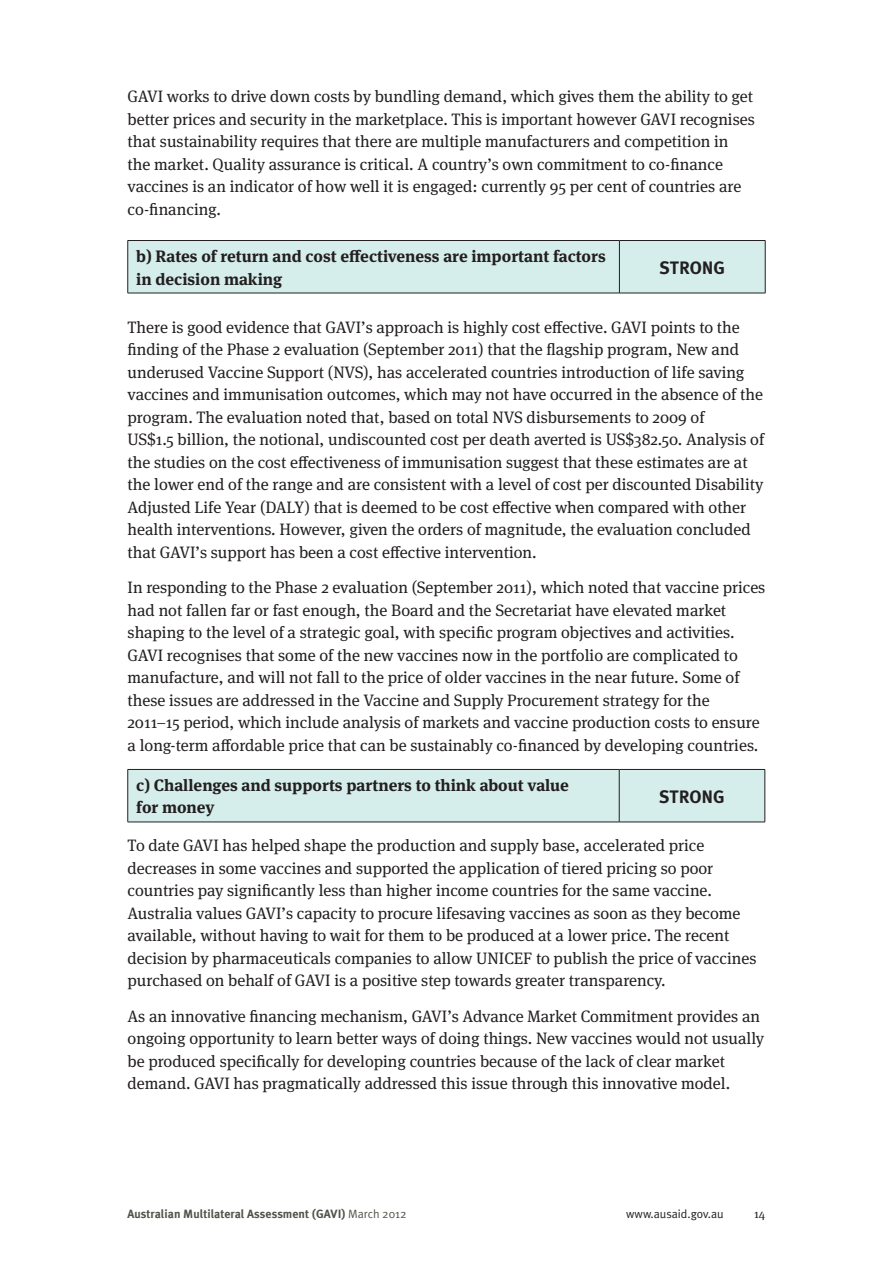
<style>
.page{position:relative;width:893px;height:1263px;background:#fff}
.page>*{position:absolute;margin:0;border:0;box-sizing:border-box;transform-origin:0 0}
._08bbbb_RIGHT_COLUMN{font:700 18px "Meta Plus";color:#231f20}
._04__BODY_TEXT{font:16.5px/22.5px "Meta Serif OT";color:#231f20}
._04__BODY_TEXT-2{font:700 16.5px/22.5px "Meta Serif OT";color:#231f20}
.t1{font:700 12px "Meta Plus";color:#53534a}
.t2{font:12px "Meta Plus Normal";color:#231f20}
.t3{font:12px "Meta Serif OT";color:#231f20}
.s1{font-family:"Meta Plus Normal";font-weight:400}
</style>
<div class="page">
<div style="left:128px;top:241px;width:637px;height:52px;background:#d5edeb"></div>
<hr style="left:619px;top:241px;width:1px;height:52px;background:#231f20">
<hr style="left:128px;top:240px;width:491px;height:1px;background:#231f20">
<hr style="left:127px;top:241px;width:1px;height:52px;background:#231f20">
<hr style="left:619px;top:240px;width:146px;height:1px;background:#231f20">
<hr style="left:765px;top:241px;width:1px;height:52px;background:#231f20">
<hr style="left:128px;top:293px;width:491px;height:1px;background:#231f20">
<hr style="left:619px;top:293px;width:146px;height:1px;background:#231f20">
<div style="left:128px;top:770px;width:637px;height:52px;background:#d5edeb"></div>
<hr style="left:619px;top:770px;width:1px;height:52px;background:#231f20">
<hr style="left:128px;top:769px;width:491px;height:1px;background:#231f20">
<hr style="left:127px;top:770px;width:1px;height:52px;background:#231f20">
<hr style="left:619px;top:769px;width:146px;height:1px;background:#231f20">
<hr style="left:765px;top:770px;width:1px;height:52px;background:#231f20">
<hr style="left:128px;top:822px;width:491px;height:1px;background:#231f20">
<hr style="left:619px;top:822px;width:146px;height:1px;background:#231f20">
<p class="_04__BODY_TEXT" style="left:128px;top:86px;width:629px">GAVI works to drive down costs by bundling demand, which gives them the ability to get better prices and security in the marketplace. This is important however GAVI recognises that sustainability requires that there are multiple manufacturers and competition in the market. Quality assurance is critical. A country’s own commitment to co-finance vaccines is an indicator of how well it is engaged: currently 95 per cent of countries are co-financing.</p>
<p class="_04__BODY_TEXT-2" style="left:136px;top:245px;width:471px">b) Rates of return and cost effectiveness are important factors in decision making</p>
<p class="_08bbbb_RIGHT_COLUMN" style="left:659px;top:257px;width:67px">STRONG</p>
<p class="_04__BODY_TEXT" style="left:128px;top:316px;width:638px">There is good evidence that GAVI’s approach is highly cost effective. GAVI points to the finding of the Phase 2 evaluation (September 2011) that the flagship program, New and underused Vaccine Support (NVS), has accelerated countries introduction of life saving vaccines and immunisation outcomes, which may not have occurred in the absence of the program. The evaluation noted that, based on total NVS disbursements to 2009 of<br>US$1.5 billion, the notional, undiscounted cost per death averted is US$382.50. Analysis of the studies on the cost effectiveness of immunisation suggest that these estimates are at the lower end of the range and are consistent with a level of cost per discounted Disability Adjusted Life Year (DALY) that is deemed to be cost effective when compared with other health interventions. However, given the orders of magnitude, the evaluation concluded that GAVI’s support has been a cost effective intervention.</p>
<p class="_04__BODY_TEXT" style="left:128px;top:576px;width:639px">In responding to the Phase 2 evaluation (September 2011), which noted that vaccine prices had not fallen far or fast enough, the Board and the Secretariat have elevated market shaping to the level of a strategic goal, with specific program objectives and activities.<br>GAVI recognises that some of the new vaccines now in the portfolio are complicated to manufacture, and will not fall to the price of older vaccines in the near future. Some of these issues are addressed in the Vaccine and Supply Procurement strategy for the 2011–15 period, which include analysis of markets and vaccine production costs to ensure a long-term affordable price that can be sustainably co-financed by developing countries.</p>
<p class="_04__BODY_TEXT-2" style="left:136px;top:774px;width:434px">c) Challenges and supports partners to think about value for money</p>
<p class="_08bbbb_RIGHT_COLUMN" style="left:659px;top:786px;width:67px">STRONG</p>
<p class="_04__BODY_TEXT" style="left:128px;top:835px;width:630px">To date GAVI has helped shape the production and supply base, accelerated price decreases in some vaccines and supported the application of tiered pricing so poor countries pay significantly less than higher income countries for the same vaccine.<br>Australia values GAVI’s capacity to procure lifesaving vaccines as soon as they become available, without having to wait for them to be produced at a lower price. The recent decision by pharmaceuticals companies to allow UNICEF to publish the price of vaccines purchased on behalf of GAVI is a positive step towards greater transparency.</p>
<p class="_04__BODY_TEXT" style="left:128px;top:1005px;width:638px">As an innovative financing mechanism, GAVI’s Advance Market Commitment provides an ongoing opportunity to learn better ways of doing things. New vaccines would not usually be produced specifically for developing countries because of the lack of clear market demand. GAVI has pragmatically addressed this issue through this innovative model.</p>
<p class="t1" style="left:128px;top:1207px;width:280px">Australian Multilateral Assessment (GAVI) <span class="s1">March 2012</span></p>
<p class="t2" style="left:626px;top:1207px;width:99px">www.ausaid.gov.au</p>
<p class="t3" style="left:754px;top:1207px;width:13px">14</p>
</div>
